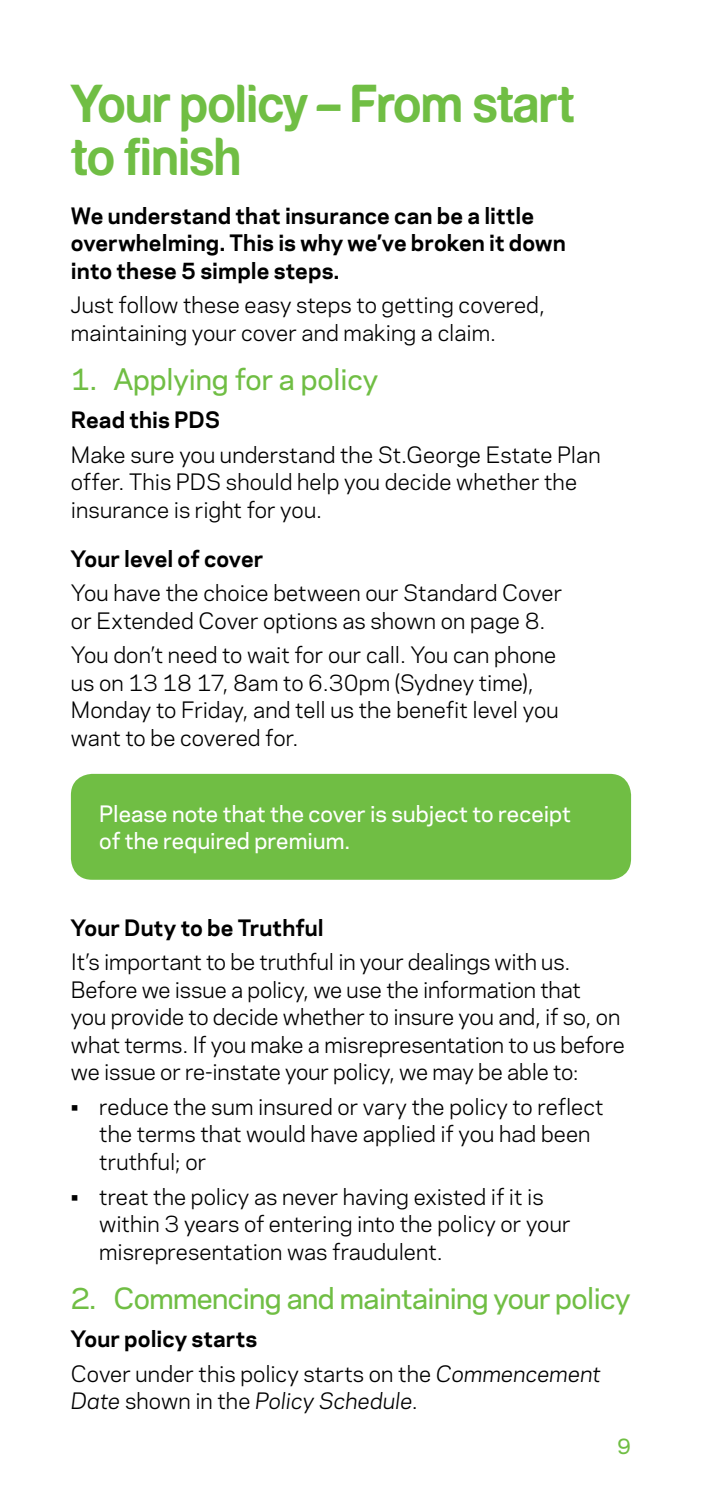
<style>
.page{position:relative;width:702px;height:1489px;background:#fff}
.page>*{position:absolute;margin:0;border:0;box-sizing:border-box;transform-origin:0 0}
.t1{font:47.5px/52.5px "Dragon Bold 2";letter-spacing:-.025em;color:#70be44}
.t2{font:500 27.5px "Polaris";letter-spacing:-.02em;color:#70be44}
.t3{font:21.25px/27.5px "Polaris";color:#000}
.t4{font:700 21.25px/27.5px "Polaris";letter-spacing:.005em;color:#000}
.t5{font:500 21.25px/27.5px "Polaris";color:#fff}
.t6{font:italic 21.25px "Polaris";color:#000}
.t7{font:500 20px "Polaris";color:#70be44}
.s1{font-weight:700}
.s2{font-style:italic}
.s3{font-style:normal}
</style>
<div class="page">
<div style="left:71px;top:773px;width:560px;height:106px;background:#70be44;border-radius:21px"></div>
<h1 class="t1" style="left:71px;top:80px;width:504px">Your policy – From start to finish</h1>
<p class="t4" style="left:71px;top:200px;width:496px">We understand that insurance can be a little overwhelming. This is why we’ve broken it down into these 5 simple steps.</p>
<p class="t3" style="left:71px;top:290px;width:475px">Just follow these easy steps to getting covered, maintaining your cover and making a claim.</p>
<p class="t2" style="left:71px;top:359px;width:309px">1. Applying for a policy</p>
<p class="t4" style="left:71px;top:405px;width:151px">Read this PDS</p>
<p class="t3" style="left:71px;top:439px;width:531px">Make sure you understand the St.George Estate Plan offer. This PDS should help you decide whether the insurance is right for you.</p>
<p class="t4" style="left:71px;top:543px;width:194px">Your level of cover</p>
<p class="t3" style="left:71px;top:578px;width:492px">You have the choice between our Standard Cover or Extended Cover options as shown on page 8.</p>
<p class="t3" style="left:71px;top:640px;width:489px">You don’t need to wait for our call. You can phone us on 13 18 17, 8am to 6.30pm (Sydney time), Monday to Friday, and tell us the benefit level you want to be covered for.</p>
<p class="t5" style="left:99px;top:798px;width:473px">Please note that the cover is subject to receipt of the required premium.</p>
<p class="t4" style="left:71px;top:912px;width:254px">Your Duty to be Truthful</p>
<p class="t3" style="left:71px;top:947px;width:555px">It’s important to be truthful in your dealings with us.<br>Before we issue a policy, we use the information that<br>you provide to decide whether to insure you and, if so, on what terms. If you make a misrepresentation to us before we issue or re-instate your policy, we may be able to:</p>
<p class="t3" style="left:99px;top:1091px;width:506px;text-indent:-28px">• reduce the sum insured or vary the policy to reflect the terms that would have applied if you had been truthful; or</p>
<p class="t3" style="left:99px;top:1181px;width:473px;text-indent:-28px">• treat the policy as never having existed if it is within 3 years of entering into the policy or your misrepresentation was fraudulent.</p>
<p class="t2" style="left:71px;top:1277px;width:561px">2. Commencing and maintaining your policy</p>
<p class="t3" style="left:71px;top:1320px;width:531px;line-height:34.5px"><span class="s1">Your policy starts<br></span>Cover under this policy starts on the <span class="s2">Commencement</span></p>
<p class="t6" style="left:71px;top:1384px;width:348px">Date <span class="s3">shown in the</span> Policy Schedule<span class="s3">.</span></p>
<p class="t7" style="left:617px;top:1430px;width:16px">9</p>
</div>
